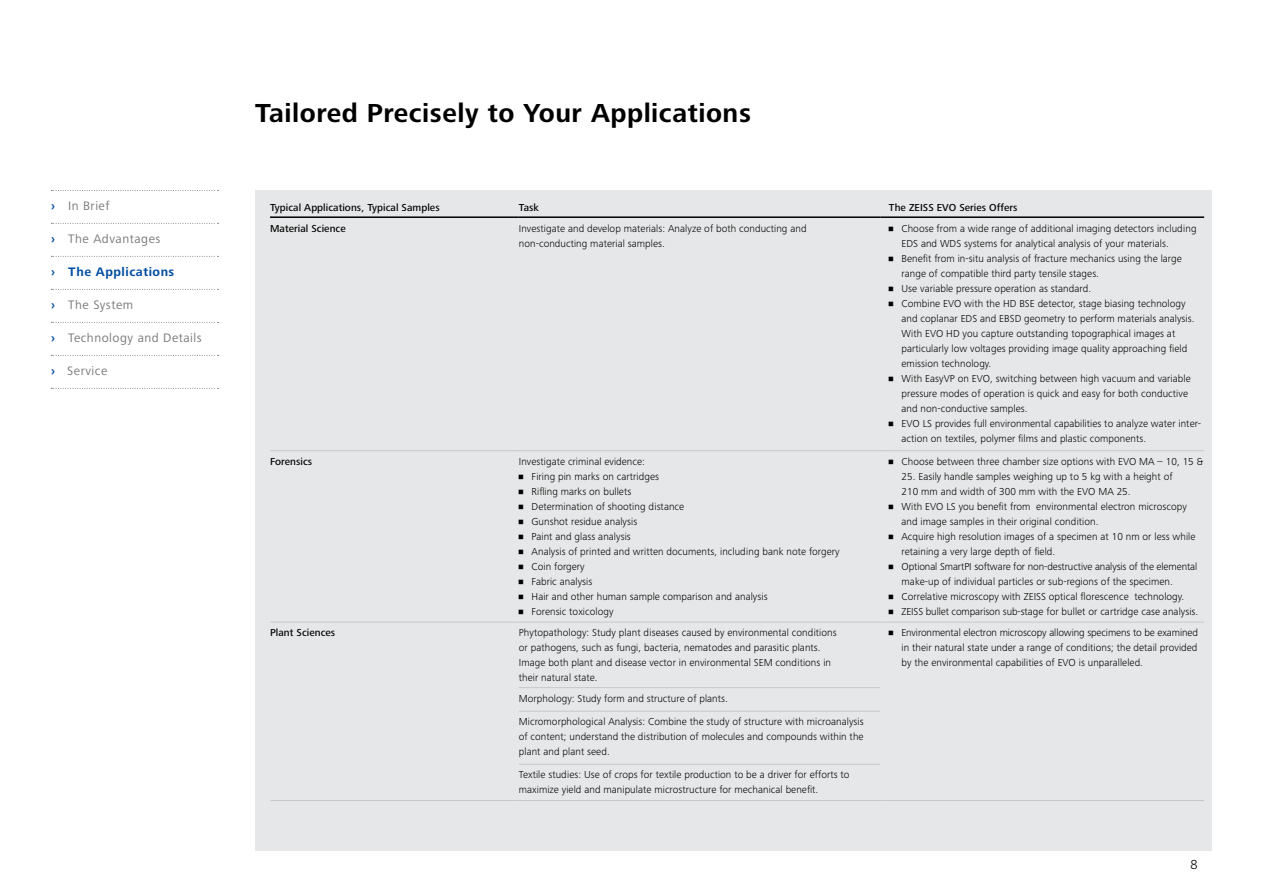
<style>
.page{position:relative;width:1263px;height:893px;background:#fff}
.page>*{position:absolute;margin:0;border:0;box-sizing:border-box;transform-origin:0 0}
.t1{font:700 27px "Zeiss Frutiger Next Pro";letter-spacing:.02em;color:#000}
.t2{font:300 13.5px "Zeiss Frutiger Next Pro";color:#000}
.t3{font:12.75px "Zeiss Frutiger Next Pro";letter-spacing:.04em;color:#77787b}
.t4{font:700 12.75px "Zeiss Frutiger Next Pro";letter-spacing:.04em;color:#034ea2}
.t5{font:300 10.5px/15px "Zeiss Frutiger Next Pro";letter-spacing:.005em;color:#000}
.t6{font:500 10.5px "Zeiss Frutiger Next Pro";letter-spacing:.005em;color:#000}
.s1{font-weight:700;color:#034ea2}
</style>
<div class="page">
<div style="left:255px;top:190px;width:957px;height:660px;background:#e6e7e8"></div>
<hr style="left:270px;top:450px;width:249px;height:1px;background:#c7c8ca">
<hr style="left:519px;top:450px;width:361px;height:1px;background:#c7c8ca">
<hr style="left:880px;top:450px;width:324px;height:1px;background:#c7c8ca">
<hr style="left:880px;top:622px;width:324px;height:1px;background:#c7c8ca">
<hr style="left:270px;top:216px;width:249px;height:2px;background:#000">
<hr style="left:519px;top:216px;width:361px;height:2px;background:#000">
<hr style="left:880px;top:216px;width:324px;height:2px;background:#000">
<hr style="left:270px;top:622px;width:249px;height:1px;background:#c7c8ca">
<hr style="left:519px;top:622px;width:361px;height:1px;background:#c7c8ca">
<hr style="left:519px;top:687px;width:361px;height:1px;background:#c7c8ca">
<hr style="left:519px;top:711px;width:361px;height:1px;background:#c7c8ca">
<hr style="left:519px;top:764px;width:361px;height:1px;background:#c7c8ca">
<hr style="left:270px;top:800px;width:249px;height:1px;background:#c7c8ca">
<hr style="left:519px;top:800px;width:361px;height:1px;background:#c7c8ca">
<hr style="left:880px;top:800px;width:324px;height:1px;background:#c7c8ca">
<svg style="left:51px;top:190px;width:168px;height:1px"></svg>
<svg style="left:51px;top:223px;width:168px;height:1px"></svg>
<svg style="left:51px;top:256px;width:168px;height:1px"></svg>
<svg style="left:51px;top:289px;width:168px;height:1px"></svg>
<svg style="left:51px;top:322px;width:168px;height:1px"></svg>
<svg style="left:51px;top:355px;width:168px;height:1px"></svg>
<svg style="left:51px;top:388px;width:168px;height:1px"></svg>
<p class="t3" style="left:51px;top:199px;width:60px"><span class="s1">›</span> In Brief</p>
<p class="t3" style="left:51px;top:232px;width:111px"><span class="s1">›</span> The Advantages</p>
<p class="t4" style="left:51px;top:265px;width:125px">› The Applications</p>
<p class="t3" style="left:51px;top:298px;width:84px"><span class="s1">›</span> The System</p>
<p class="t3" style="left:51px;top:331px;width:152px"><span class="s1">›</span> Technology and Details</p>
<p class="t3" style="left:51px;top:364px;width:58px"><span class="s1">›</span> Service</p>
<h1 class="t1" style="left:255px;top:97px;width:497px">Tailored Precisely to Your Applications</h1>
<p class="t6" style="left:270px;top:202px;width:171px">Typical Applications, Typical Samples</p>
<p class="t6" style="left:519px;top:202px;width:22px">Task</p>
<p class="t6" style="left:889px;top:202px;width:130px">The ZEISS EVO Series Offers</p>
<p class="t6" style="left:270px;top:222px;width:77px">Material Science</p>
<p class="t5" style="left:519px;top:221px;width:289px">Investigate and develop materials: Analyze of both conducting and non-conducting material samples.</p>
<p class="t5" style="left:901px;top:221px;width:296px;text-indent:-13px">• Choose from a wide range of additional imaging detectors including<br>EDS and WDS systems for analytical analysis of your materials.</p>
<p class="t5" style="left:901px;top:251px;width:282px;text-indent:-13px">• Benefit from in-situ analysis of fracture mechanics using the large range of compatible third party tensile stages.</p>
<p class="t5" style="left:889px;top:281px;width:204px">• Use variable pressure operation as standard.</p>
<p class="t5" style="left:901px;top:296px;width:294px;text-indent:-13px">• Combine EVO with the HD BSE detector, stage biasing technology and coplanar EDS and EBSD geometry to perform materials analysis.<br>With EVO HD you capture outstanding topographical images at particularly low voltages providing image quality approaching field emission technology.</p>
<p class="t5" style="left:901px;top:371px;width:291px;text-indent:-13px">• With EasyVP on EVO, switching between high vacuum and variable pressure modes of operation is quick and easy for both conductive and non-conductive samples.</p>
<p class="t5" style="left:901px;top:416px;width:301px;text-indent:-13px">• EVO LS provides full environmental capabilities to analyze water inter&shy;action on textiles, polymer films and plastic components.</p>
<p class="t6" style="left:270px;top:455px;width:44px">Forensics</p>
<p class="t5" style="left:519px;top:454px;width:128px">Investigate criminal evidence:</p>
<p class="t5" style="left:519px;top:469px;width:142px">• Firing pin marks on cartridges</p>
<p class="t5" style="left:519px;top:484px;width:114px">• Rifling marks on bullets</p>
<p class="t5" style="left:519px;top:499px;width:167px">• Determination of shooting distance</p>
<p class="t5" style="left:519px;top:514px;width:120px">• Gunshot residue analysis</p>
<p class="t5" style="left:519px;top:529px;width:113px">• Paint and glass analysis</p>
<p class="t5" style="left:519px;top:544px;width:322px">• Analysis of printed and written documents, including bank note forgery</p>
<p class="t5" style="left:519px;top:559px;width:67px">• Coin forgery</p>
<p class="t5" style="left:519px;top:574px;width:75px">• Fabric analysis</p>
<p class="t5" style="left:519px;top:589px;width:250px">• Hair and other human sample comparison and analysis</p>
<p class="t5" style="left:519px;top:604px;width:96px">• Forensic toxicology</p>
<p class="t5" style="left:889px;top:454px;width:316px">• Choose between three chamber size options with EVO MA – 10, 15 &amp;</p>
<p class="t5" style="left:901px;top:469px;width:272px">25. Easily handle samples weighing up to 5 kg with a height of<br>210 mm and width of 300 mm with the EVO MA 25.</p>
<p class="t5" style="left:901px;top:499px;width:287px;text-indent:-13px">• With EVO LS you benefit from environmental electron microscopy and image samples in their original condition.</p>
<p class="t5" style="left:901px;top:529px;width:295px;text-indent:-13px">• Acquire high resolution images of a specimen at 10 nm or less while retaining a very large depth of field.</p>
<p class="t5" style="left:901px;top:559px;width:297px;text-indent:-13px">• Optional SmartPI software for non-destructive analysis of the elemental make-up of individual particles or sub-regions of the specimen.</p>
<p class="t5" style="left:889px;top:589px;width:297px">• Correlative microscopy with ZEISS optical florescence technology.</p>
<p class="t5" style="left:889px;top:604px;width:311px">• ZEISS bullet comparison sub-stage for bullet or cartridge case analysis.</p>
<p class="t6" style="left:270px;top:627px;width:67px">Plant Sciences</p>
<p class="t5" style="left:519px;top:625px;width:319px">Phytopathology: Study plant diseases caused by environmental conditions or pathogens, such as fungi, bacteria, nematodes and parasitic plants.<br>Image both plant and disease vector in environmental SEM conditions in their natural state.</p>
<p class="t5" style="left:901px;top:625px;width:298px;text-align:justify;text-indent:-13px">• Environmental electron microscopy allowing specimens to be examined in their natural state under a range of conditions; the detail provided by the environmental capabilities of EVO is unparalleled.</p>
<p class="t5" style="left:519px;top:691px;width:211px">Morphology: Study form and structure of plants.</p>
<p class="t5" style="left:519px;top:714px;width:346px;text-align:justify">Micromorphological Analysis: Combine the study of structure with microanalysis of content; understand the distribution of molecules and compounds within the plant and plant seed.</p>
<p class="t5" style="left:519px;top:767px;width:332px">Textile studies: Use of crops for textile production to be a driver for efforts to maximize yield and manipulate microstructure for mechanical benefit.</p>
<p class="t2" style="left:1190px;top:856px;width:9px">8</p>
</div>
